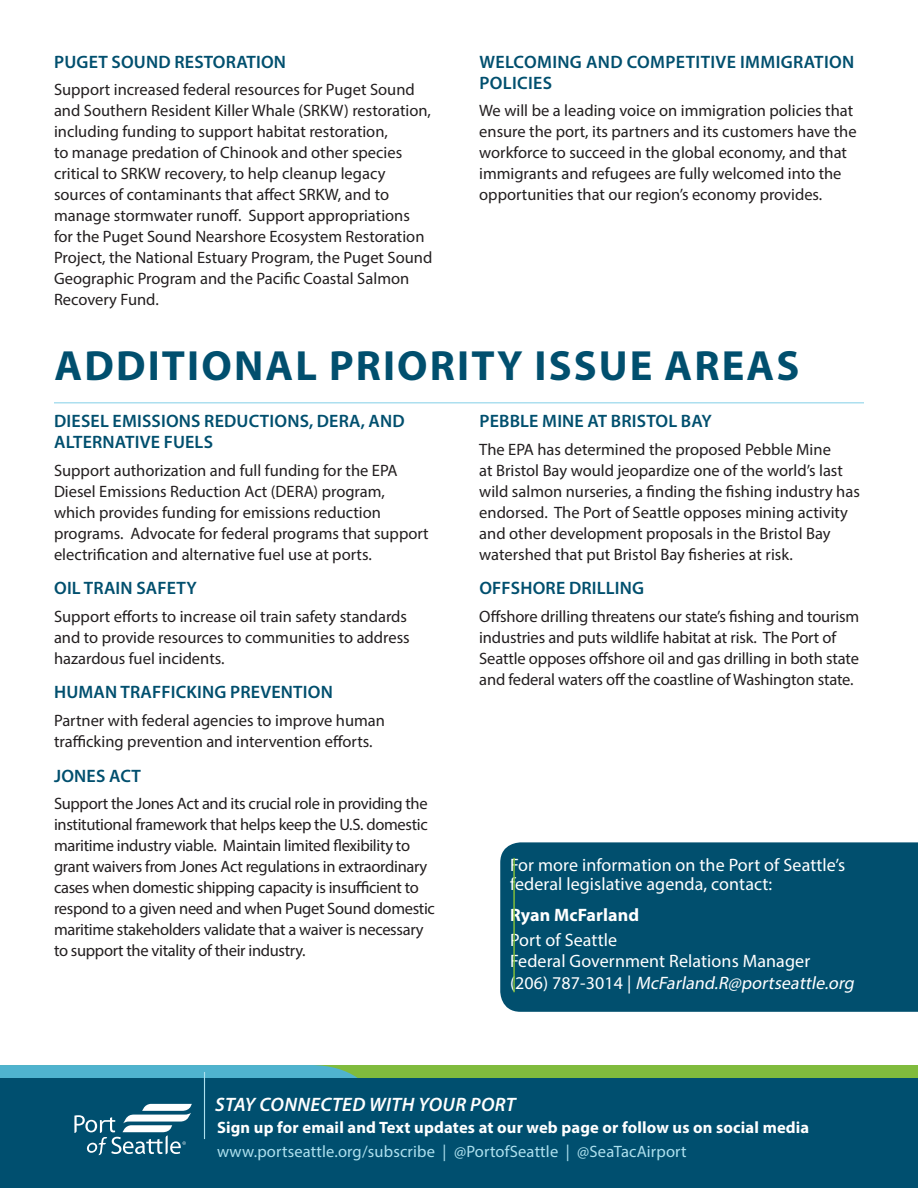
<style>
.page{position:relative;width:918px;height:1188px;background:#fff}
.page>*{position:absolute;margin:0;border:0;box-sizing:border-box;transform-origin:0 0}
.t1{font:700 42.45px "Myriad Pro";letter-spacing:.05em;color:#014f6e}
.t2{font:italic 600 19.5px "Myriad Pro";letter-spacing:.02em;color:#fff}
.t3{font:600 18px/21px "Myriad Pro";letter-spacing:.01em;color:#014f6e}
.Main_Text{font:18px/18.8px "Myriad Pro";letter-spacing:.005em;color:#fff}
.Main_Text-2{font:italic 18px "Myriad Pro";color:#fff}
.Main_Text-3{font:700 18px "Myriad Pro";letter-spacing:.005em;color:#fff}
.Main_Text-4{font:16.5px/21px "Myriad Pro";color:#231f20}
.Main_Text-5{font:16.5px/21px "Myriad Pro";letter-spacing:-.02em;color:#231f20}
.Bullet_List{font:16.5px/21px "Myriad Pro";letter-spacing:-.01em;color:#231f20}
.t4{font:700 16.5px "Myriad Pro";letter-spacing:.01em;color:#fff}
.t5{font:16.5px "Myriad Pro";letter-spacing:.01em;color:#ade0ee}
.s1{font-style:normal}
</style>
<div class="page">
<div style="left:500px;top:842px;width:418px;height:170px;background:#014f6e"></div>
<hr style="left:54px;top:402px;width:810px;height:2px;background:#acdfef">
<div style="left:0;top:1065px;width:918px;height:123px;background:#80bb3d"></div>
<svg style="left:0;top:1065px;width:392px;height:14px;background:#4facb6"></svg>
<div style="left:0;top:1079px;width:918px;height:109px;background:#004f6f"></div>
<svg style="left:74px;top:1104px;width:118px;height:51px"></svg>
<hr style="left:204px;top:1072px;width:1px;height:67px;background:#ade0ee">
<hr style="left:513px;top:858px;width:2px;height:134px;background:#80bc3c">
<p class="t3" style="left:54px;top:51px;width:233px">PUGET SOUND RESTORATION</p>
<p class="Main_Text-4" style="left:54px;top:79px;width:380px">Support increased federal resources for Puget Sound and Southern Resident Killer Whale (SRKW) restoration, including funding to support habitat restoration,<br>to manage predation of Chinook and other species critical to SRKW recovery, to help cleanup legacy sources of contaminants that affect SRKW, and to manage stormwater runoff. Support appropriations for the Puget Sound Nearshore Ecosystem Restoration Project, the National Estuary Program, the Puget Sound Geographic Program and the Pacific Coastal Salmon Recovery Fund.</p>
<p class="t3" style="left:479px;top:51px;width:376px">WELCOMING AND COMPETITIVE IMMIGRATION<br>POLICIES</p>
<p class="Main_Text-4" style="left:479px;top:100px;width:379px">We will be a leading voice on immigration policies that ensure the port, its partners and its customers have the workforce to succeed in the global economy, and that immigrants and refugees are fully welcomed into the opportunities that our region’s economy provides.</p>
<p class="t1" style="left:54px;top:338px;width:747px">ADDITIONAL PRIORITY ISSUE AREAS</p>
<p class="t3" style="left:54px;top:410px;width:352px">DIESEL EMISSIONS REDUCTIONS, DERA, AND<br>ALTERNATIVE FUELS</p>
<p class="Main_Text-4" style="left:54px;top:459px;width:376px">Support authorization and full funding for the EPA Diesel Emissions Reduction Act (DERA) program, which provides funding for emissions reduction programs. Advocate for federal programs that support electrification and alternative fuel use at ports.</p>
<p class="t3" style="left:54px;top:577px;width:144px">OIL TRAIN SAFETY</p>
<p class="Main_Text-4" style="left:54px;top:605px;width:357px">Support efforts to increase oil train safety standards and to provide resources to communities to address hazardous fuel incidents.</p>
<p class="t3" style="left:54px;top:681px;width:280px">HUMAN TRAFFICKING PREVENTION</p>
<p class="Main_Text-4" style="left:54px;top:710px;width:333px">Partner with federal agencies to improve human trafficking prevention and intervention efforts.</p>
<p class="t3" style="left:54px;top:765px;width:88px">JONES ACT</p>
<p class="Main_Text-5" style="left:54px;top:793px;width:383px">Support the Jones Act and its crucial role in providing the institutional framework that helps keep the U.S. domestic maritime industry viable. Maintain limited flexibility to grant waivers from Jones Act regulations in extraordinary cases when domestic shipping capacity is insufficient to respond to a given need and when Puget Sound domestic maritime stakeholders validate that a waiver is necessary to support the vitality of their industry.</p>
<p class="t3" style="left:479px;top:410px;width:234px">PEBBLE MINE AT BRISTOL BAY</p>
<p class="Main_Text-4" style="left:479px;top:438px;width:382px">The EPA has determined the proposed Pebble Mine<br>at Bristol Bay would jeopardize one of the world’s last wild salmon nurseries, a finding the fishing industry has endorsed. The Port of Seattle opposes mining activity and other development proposals in the Bristol Bay watershed that put Bristol Bay fisheries at risk.</p>
<p class="t3" style="left:479px;top:577px;width:166px">OFFSHORE DRILLING</p>
<p class="Bullet_List" style="left:479px;top:605px;width:382px">Offshore drilling threatens our state’s fishing and tourism industries and puts wildlife habitat at risk. The Port of Seattle opposes offshore oil and gas drilling in both state and federal waters off the coastline of Washington state.</p>
<p class="Main_Text" style="left:510px;top:856px;width:337px">For more information on the Port of Seattle’s federal legislative agenda, contact:</p>
<p class="Main_Text-3" style="left:510px;top:903px;width:131px">Ryan McFarland</p>
<p class="Main_Text" style="left:510px;top:930px;width:109px">Port of Seattle</p>
<p class="Main_Text" style="left:510px;top:952px;width:302px">Federal Government Relations Manager</p>
<p class="Main_Text-2" style="left:510px;top:972px;width:349px"><span class="s1">( 2 0 6 ) 7 8 7 - 3 0 1 4 |</span> McFarland.R@portseattle.org</p>
<p class="t2" style="left:215px;top:1092px;width:302px">STAY CONNECTED WITH YOUR PORT</p>
<p class="t4" style="left:217px;top:1117px;width:594px">Sign up for email and Text updates at our web page or follow us on social media</p>
<p class="t5" style="left:217px;top:1142px;width:471px">www.portseattle.org/subscribe | @PortofSeattle | @SeaTacAirport</p>
</div>
